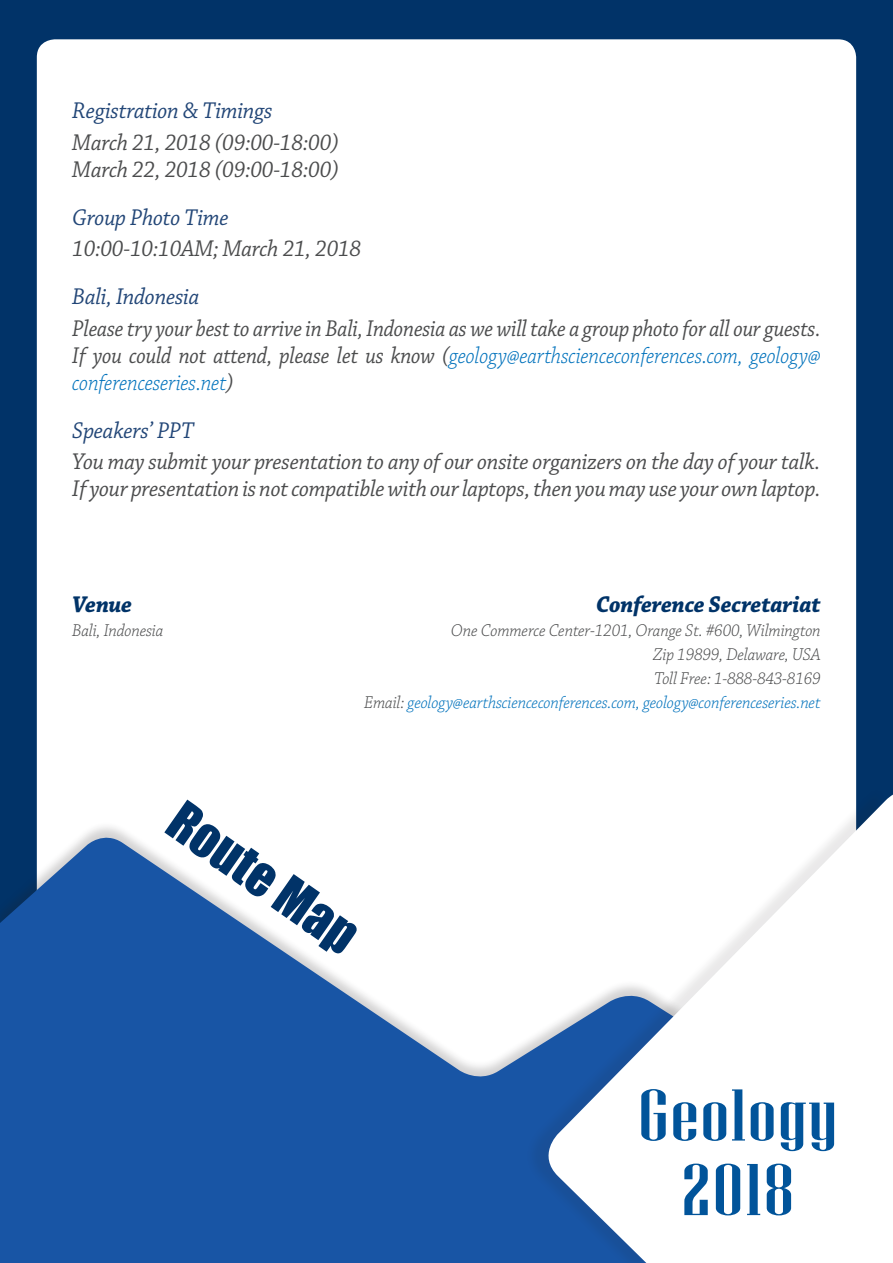
<style>
.page{position:relative;width:893px;height:1263px;background:#013368}
.page>*{position:absolute;margin:0;border:0;box-sizing:border-box;transform-origin:0 0}
.t1{font:73.05px/74.6px "Niagara Solid";letter-spacing:.02em;color:#01549a;text-align:center;scale:1.39 1}
.t2{font:50.7px "Impact";color:#013368}
.t3{font:italic 24px/27px "Chaparral Pro";letter-spacing:-.01em;color:#4b4c4d;scale:.95 1}
.t4{font:italic 24px/27px "Chaparral Pro";letter-spacing:-.01em;color:#4b4c4d;text-align:justify;scale:.9 1}
.t5{font:italic 24px "Chaparral Pro";letter-spacing:-.01em;color:#224677;scale:.95 1}
.t6{font:italic 700 24px "Chaparral Pro";letter-spacing:-.01em;color:#013368;scale:.95 1}
.t7{font:italic 300 18px "Chaparral Pro";letter-spacing:-.01em;color:#4b4c4d;scale:.95 1}
.t8{font:italic 300 18px "Chaparral Pro";letter-spacing:-.01em;color:#0072bc;scale:.95 1}
.s1{font-weight:300;color:#0072bc}
.s2{color:#4b4c4d}
</style>
<div class="page">
<div style="left:37px;top:39px;width:819px;height:1069px;background:#fff;border-radius:18px"></div>
<svg style="left:0;top:830px;width:526px;height:433px;fill:#1855a5"></svg>
<div style="left:526px;top:787px;width:360px;height:476px;background:#231f20;opacity:.1"></div>
<svg style="left:537px;top:795px;width:356px;height:468px"></svg>
<p class="t5" style="left:72px;top:98px;width:212px">Registration &amp; Timings</p>
<p class="t3" style="left:72px;top:130px;width:282px">March 21, 2018 (09:00-18:00)</p>
<p class="t3" style="left:72px;top:157px;width:282px">March 22, 2018 (09:00-18:00)</p>
<p class="t5" style="left:72px;top:204px;width:166px">Group Photo Time</p>
<p class="t3" style="left:72px;top:236px;width:306px">10:00-10:10AM; March 21, 2018</p>
<p class="t5" style="left:72px;top:284px;width:135px">Bali, Indonesia</p>
<p class="t4" style="left:72px;top:316px;width:833px">Please try your best to arrive in Bali, Indonesia as we will take a group photo for all our guests.<br>If you could not attend, please let us know (<span class="s1">geology@earthscienceconferences.com, geology@ conferenceseries.net</span>)</p>
<p class="t5" style="left:72px;top:417px;width:129px">Speakers’ PPT</p>
<p class="t3" style="left:72px;top:449px;width:789px">You may submit your presentation to any of our onsite organizers on the day of your talk.<br>If your presentation is not compatible with our laptops, then you may use your own laptop.</p>
<p class="t6" style="left:72px;top:590px;width:65px">Venue</p>
<p class="t7" style="left:72px;top:621px;width:97px">Bali, Indonesia</p>
<p class="t6" style="left:596px;top:590px;width:238px">Conference Secretariat</p>
<p class="t7" style="left:451px;top:621px;width:391px">One Commerce Center-1201, Orange St. #600, Wilmington</p>
<p class="t7" style="left:653px;top:645px;width:178px">Zip 19899, Delaware, USA</p>
<p class="t7" style="left:654px;top:669px;width:177px">Toll Free: 1-888-843-8169</p>
<p class="t8" style="left:364px;top:693px;width:482px"><span class="s2">Email:</span> geology@earthscienceconferences.com, geology@conferenceseries.net</p>
<p class="t2" style="left:197px;top:783px;width:219px;rotate:35deg">Route Map</p>
<p class="t1" style="left:638px;top:1078px;width:145px">Geology<br>2018</p>
</div>
